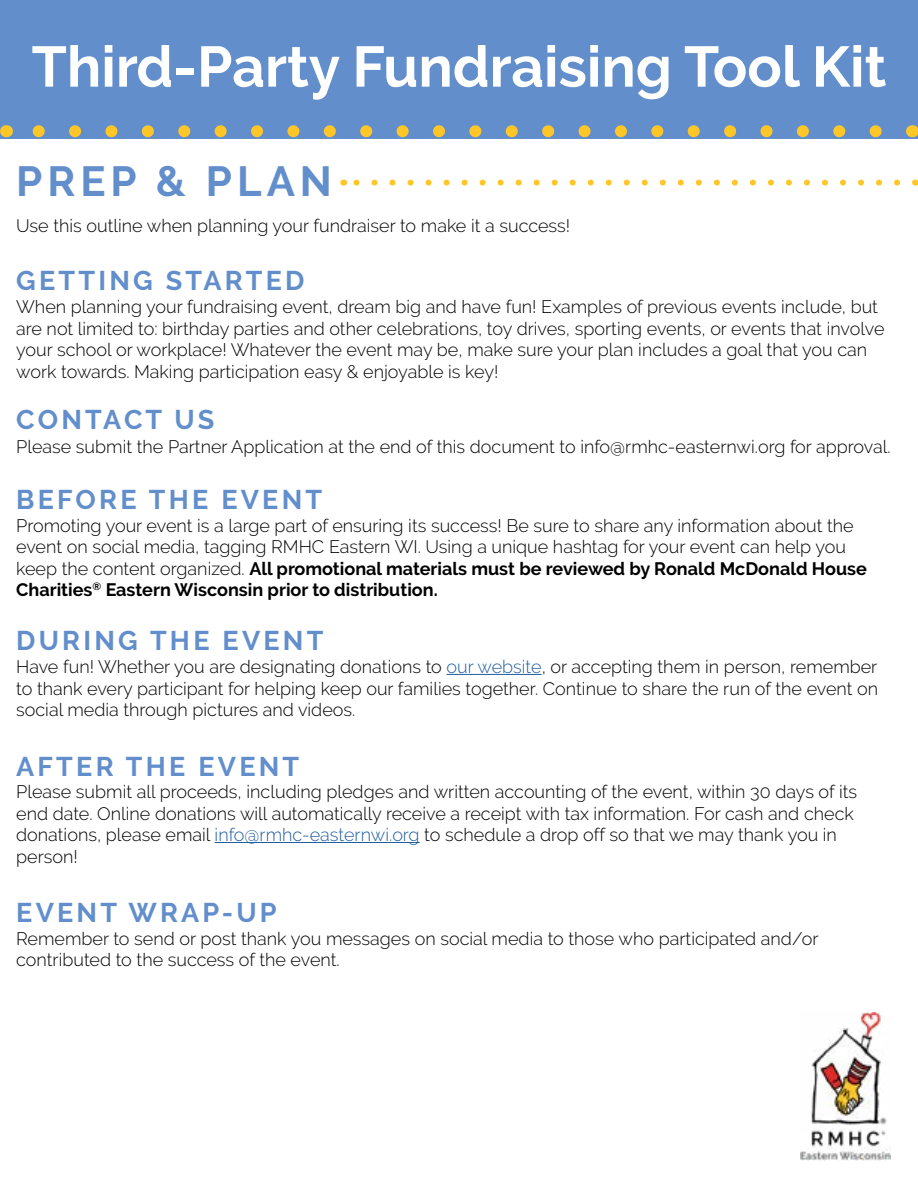
<style>
.page{position:relative;width:918px;height:1188px;background:#fff}
.page>*{position:absolute;margin:0;border:0;box-sizing:border-box;transform-origin:0 0}
.t1{font:700 57px "Raleway";color:#fff}
.t2{font:700 42px "Raleway";letter-spacing:.12em;color:#628ecc}
.t3{font:700 27px "Raleway";letter-spacing:.12em;color:#628ecc}
.t4{font:300 18px/21.6px "Raleway";color:#000}
.s1{font-weight:700}
.s2{color:#215e9e}
</style>
<div class="page">
<img style="left:800px;top:1013px;width:91px;height:148px">
<div style="left:0;top:0;width:918px;height:138px;background:#628ecc"></div>
<svg style="left:32px;top:125px;width:844px;height:12px"></svg>
<svg style="left:912px;top:125px;width:1px;height:12px"></svg>
<svg style="left:6px;top:125px;width:1px;height:12px"></svg>
<svg style="left:353px;top:180px;width:544px;height:6px"></svg>
<hr style="left:215px;top:842px;width:205px;height:1px;background:#215e9e">
<hr style="left:447px;top:674px;width:95px;height:1px;background:#215e9e">
<h1 class="t1" style="left:32px;top:34px;width:856px">Third-Party Fundraising Tool Kit</h1>
<h2 class="t2" style="left:16px;top:157px;width:317px">PREP &amp; PLAN</h2>
<p class="t4" style="left:16px;top:215px;width:556px">Use this outline when planning your fundraiser to make it a success!</p>
<h3 class="t3" style="left:16px;top:265px;width:290px">GETTING STARTED</h3>
<p class="t4" style="left:16px;top:296px;width:870px">When planning your fundraising event, dream big and have fun! Examples of previous events include, but are not limited to: birthday parties and other celebrations, toy drives, sporting events, or events that involve your school or workplace! Whatever the event may be, make sure your plan includes a goal that you can work towards. Making participation easy &amp; enjoyable is key!</p>
<h3 class="t3" style="left:16px;top:405px;width:200px">CONTACT US</h3>
<p class="t4" style="left:16px;top:435px;width:876px">Please submit the Partner Application at the end of this document to info@rmhc-easternwi.org for approval.</p>
<h3 class="t3" style="left:16px;top:484px;width:308px">BEFORE THE EVENT</h3>
<p class="t4" style="left:16px;top:514px;width:852px">Promoting your event is a large part of ensuring its success! Be sure to share any information about the event on social media, tagging RMHC Eastern WI. Using a unique hashtag for your event can help you keep the content organized. <span class="s1">All promotional materials must be reviewed by Ronald McDonald House Charities</span><sup>®</sup> <span class="s1">Eastern Wisconsin prior to distribution.</span></p>
<h3 class="t3" style="left:16px;top:625px;width:309px">DURING THE EVENT</h3>
<p class="t4" style="left:16px;top:656px;width:864px;text-align:justify">Have fun! Whether you are designating donations to <span class="s2">our website</span>, or accepting them in person, remember to thank every participant for helping keep our families together. Continue to share the run of the event on social media through pictures and videos.</p>
<h3 class="t3" style="left:16px;top:751px;width:285px">AFTER THE EVENT</h3>
<p class="t4" style="left:16px;top:781px;width:843px">Please submit all proceeds, including pledges and written accounting of the event, within 30 days of its end date. Online donations will automatically receive a receipt with tax information. For cash and check donations, please email <span class="s2">info@rmhc-easternwi.org</span> to schedule a drop off so that we may thank you in person!</p>
<h3 class="t3" style="left:16px;top:898px;width:262px">EVENT WRAP-UP</h3>
<p class="t4" style="left:16px;top:928px;width:804px">Remember to send or post thank you messages on social media to those who participated and/or contributed to the success of the event.</p>
</div>
